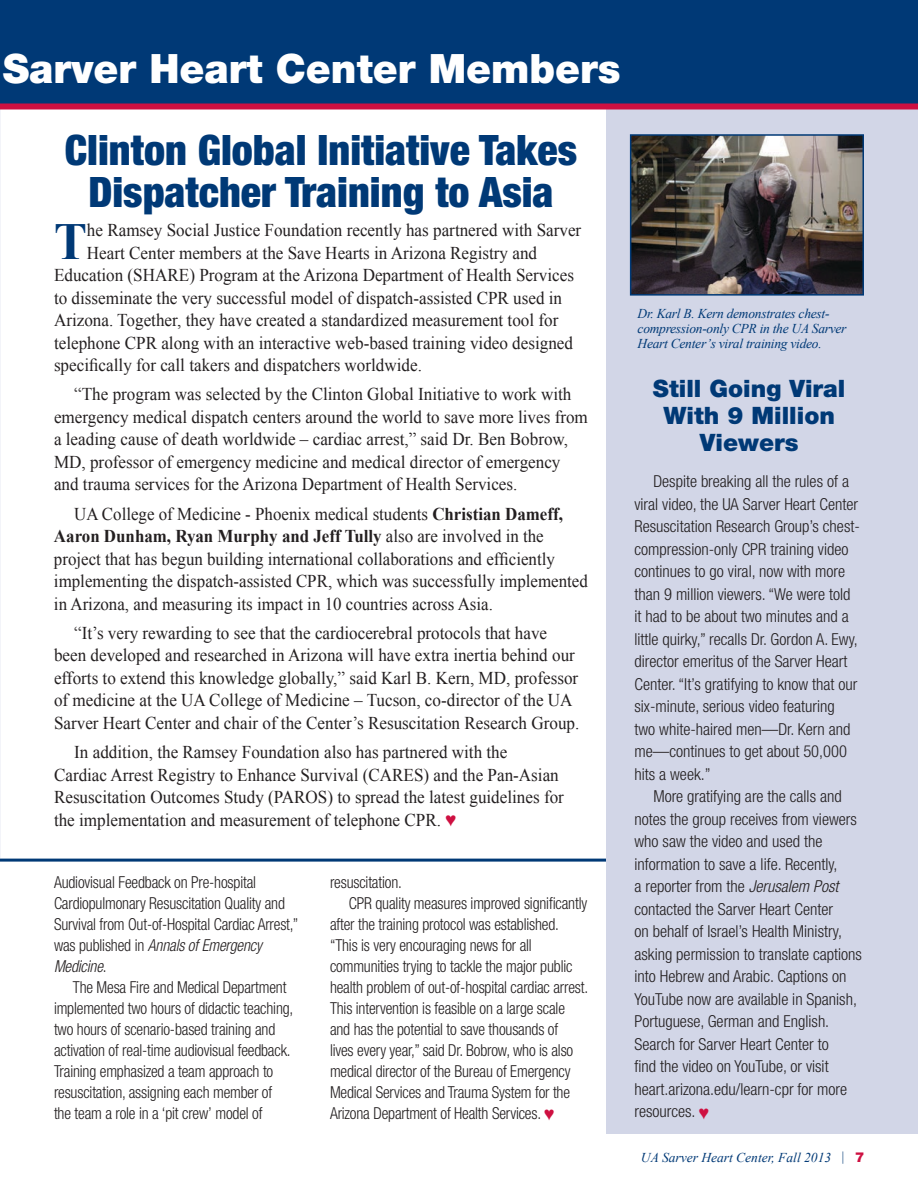
<style>
.page{position:relative;width:918px;height:1188px;background:#fff}
.page>*{position:absolute;margin:0;border:0;box-sizing:border-box;transform-origin:0 0}
.t1{font:700 52.05px "Times New Roman";color:#003976;scale:.95 1}
.t2{font:900 condensed 42px/42px "Helvetica Neue LT Std";color:#003976;text-align:center}
.t3{font:900 40.5px "Helvetica Neue LT Std";color:#fff}
.t4{font:900 24px/27px "Helvetica Neue LT Std";color:#003976;text-align:center}
.t5{font:18px/22.5px "Times New Roman";color:#231f20;scale:.95 1}
.t6{font:18px/22.5px "Times New Roman";color:#231f20;scale:.94 1}
.t7{font:300 condensed 16.5px/22.5px "Helvetica Neue LT Std";color:#231f20}
.t8{font:300 condensed 16.5px/21px "Helvetica Neue LT Std";color:#231f20;scale:.95 1}
.t9{font:italic 13.5px/15px "Times New Roman";letter-spacing:-.02em;color:#003976}
.t10{font:italic 13.5px "Times New Roman";color:#003976}
.s1{font-weight:700}
.s2{color:#ce1041}
.s3{font-style:italic}
.s4{font-family:"Times New Roman";font-weight:400;font-stretch:normal;font-size:17.7px;color:#ce1041}
.s5{font-family:"Helvetica LT Std";font-weight:900;font-style:normal;color:#ce1041}
</style>
<div class="page">
<div style="left:606px;top:106px;width:312px;height:1028px;background:#d2d6e7"></div>
<div style="left:0;top:0;width:918px;height:105px;background:#003976"></div>
<div style="left:0;top:104px;width:918px;height:6px;background:#ce1041"></div>
<img style="left:633px;top:137px;width:228px;height:156px">
<div style="left:630px;top:134px;width:234px;height:162px;border:2px solid #003976"></div>
<hr style="left:0;top:859px;width:606px;height:3px;background:#003976">
<h3 class="t3" style="left:3px;top:44px;width:619px">Sarver Heart Center Members</h3>
<h2 class="t2" style="left:65px;top:128px;width:514px">Clinton Global Initiative Takes<br>Dispatcher Training to Asia</h2>
<h1 class="t1" style="left:54px;top:205px;width:36px">T</h1>
<p class="t5" style="left:87px;top:219px;width:522px">he Ramsey Social Justice Foundation recently has partnered with Sarver</p>
<p class="t5" style="left:87px;top:241px;width:475px">Heart Center members at the Save Hearts in Arizona Registry and</p>
<p class="t5" style="left:54px;top:264px;width:549px">Education (SHARE) Program at the Arizona Department of Health Services</p>
<p class="t5" style="left:54px;top:286px;width:536px">to disseminate the very successful model of dispatch-assisted CPR used in</p>
<p class="t5" style="left:54px;top:309px;width:533px">Arizona. Together, they have created a standardized measurement tool for</p>
<p class="t5" style="left:54px;top:331px;width:548px">telephone CPR along with an interactive web-based training video designed</p>
<p class="t5" style="left:54px;top:354px;width:389px">specifically for call takers and dispatchers worldwide.</p>
<p class="t5" style="left:54px;top:383px;width:564px;text-indent:20px">“The program was selected by the Clinton Global Initiative to work with emergency medical dispatch centers around the world to save more lives from a leading cause of death worldwide – cardiac arrest,” said Dr. Ben Bobrow, MD, professor of emergency medicine and medical director of emergency and trauma services for the Arizona Department of Health Services.</p>
<p class="t6" style="left:54px;top:502px;width:569px;text-indent:20px">UA College of Medicine - Phoenix medical students <span class="s1">Christian Dameff, Aaron Dunham, Ryan Murphy and Jeff Tully</span> also are involved in the project that has begun building international collaborations and efficiently implementing the dispatch-assisted CPR, which was successfully implemented in Arizona, and measuring its impact in 10 countries across Asia.</p>
<p class="t5" style="left:54px;top:621px;width:555px;text-indent:20px">“It’s very rewarding to see that the cardiocerebral protocols that have been developed and researched in Arizona will have extra inertia behind our efforts to extend this knowledge globally,” said Karl B. Kern, MD, professor of medicine at the UA College of Medicine – Tucson, co-director of the UA Sarver Heart Center and chair of the Center’s Resuscitation Research Group.</p>
<p class="t5" style="left:54px;top:741px;width:538px;text-indent:20px">In addition, the Ramsey Foundation also has partnered with the Cardiac Arrest Registry to Enhance Survival (CARES) and the Pan-Asian Resuscitation Outcomes Study (PAROS) to spread the latest guidelines for the implementation and measurement of telephone CPR. <span class="s2">♥</span></p>
<p class="t8" style="left:54px;top:871px;width:259px">Audiovisual Feedback on Pre-hospital Cardiopulmonary Resuscitation Quality and Survival from Out-of-Hospital Cardiac Arrest,” was published in <span class="s3">Annals of Emergency Medicine</span>.</p>
<p class="t8" style="left:54px;top:976px;width:253px;text-indent:19px">The Mesa Fire and Medical Department implemented two hours of didactic teaching, two hours of scenario-based training and activation of real-time audiovisual feedback.<br>Training emphasized a team approach to resuscitation, assigning each member of the team a role in a ‘pit crew’ model of</p>
<p class="t8" style="left:330px;top:871px;width:77px">resuscitation.</p>
<p class="t8" style="left:349px;top:892px;width:252px">CPR quality measures improved significantly</p>
<p class="t8" style="left:330px;top:913px;width:243px">after the training protocol was established.</p>
<p class="t8" style="left:330px;top:934px;width:214px">“This is very encouraging news for all</p>
<p class="t8" style="left:330px;top:955px;width:257px">communities trying to tackle the major public</p>
<p class="t8" style="left:330px;top:976px;width:273px">health problem of out-of-hospital cardiac arrest.</p>
<p class="t8" style="left:330px;top:997px;width:249px">This intervention is feasible on a large scale</p>
<p class="t8" style="left:330px;top:1018px;width:242px">and has the potential to save thousands of</p>
<p class="t8" style="left:330px;top:1039px;width:258px">lives every year,” said Dr. Bobrow, who is also</p>
<p class="t8" style="left:330px;top:1060px;width:255px">medical director of the Bureau of Emergency</p>
<p class="t8" style="left:330px;top:1081px;width:254px">Medical Services and Trauma System for the</p>
<p class="t8" style="left:330px;top:1102px;width:238px">Arizona Department of Health Services. <span class="s4">♥</span></p>
<p class="t9" style="left:638px;top:306px;width:210px">Dr. Karl B. Kern demonstrates chest&shy;compression-only CPR in the UA Sarver<br>Heart Center’s viral training video.</p>
<h3 class="t4" style="left:653px;top:375px;width:194px">Still Going Viral<br>With 9 Million<br>Viewers</h3>
<p class="t7" style="left:635px;top:470px;width:227px;text-indent:19px">Despite breaking all the rules of a viral video, the UA Sarver Heart Center Resuscitation Research Group’s chest&shy;compression-only CPR training video continues to go viral, now with more than 9 million viewers. “We were told it had to be about two minutes and a little quirky,” recalls Dr. Gordon A. Ewy, director emeritus of the Sarver Heart Center. “It’s gratifying to know that our six-minute, serious video featuring<br>two white-haired men—Dr. Kern and me—continues to get about 50,000 hits a week.”</p>
<p class="t7" style="left:635px;top:785px;width:229px;text-indent:19px">More gratifying are the calls and notes the group receives from viewers who saw the video and used the information to save a life. Recently,<br>a reporter from the <span class="s3">Jerusalem Post </span>contacted the Sarver Heart Center<br>on behalf of Israel’s Health Ministry, asking permission to translate captions into Hebrew and Arabic. Captions on YouTube now are available in Spanish, Portuguese, German and English.<br>Search for Sarver Heart Center to<br>find the video on YouTube, or visit heart.arizona.edu/learn-cpr for more resources. <span class="s4">♥</span></p>
<p class="t10" style="left:641px;top:1148px;width:225px">UA Sarver Heart Center, Fall 2013 | <span class="s5">7</span></p>
</div>
